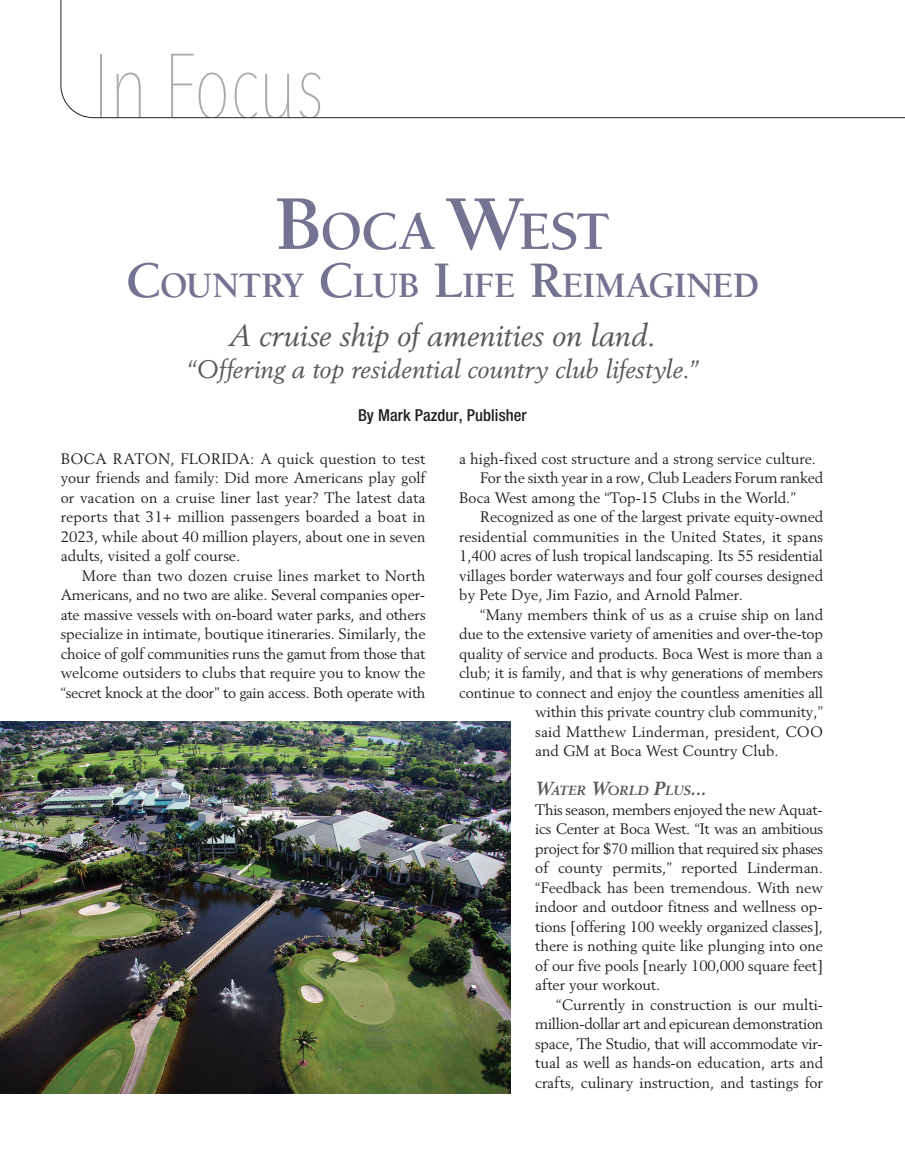
<style>
.page{position:relative;width:905px;height:1161px;background:#fff}
.page>*{position:absolute;margin:0;border:0;box-sizing:border-box;transform-origin:0 0}
.t1{font:200 90px "Avenir Next Condensed";letter-spacing:-.005em;color:#a8a9ad}
.t2{font:700 55.65px "Berkeley";letter-spacing:-.03em;color:#747392}
.t3{font:700 36.75px "Berkeley";letter-spacing:-.03em;color:#747392}
.t4{font:italic 30px "Berling";letter-spacing:-.005em;color:#57585a}
.t5{font:italic 25.2px "Berling";letter-spacing:.005em;color:#57585a}
.t6{font:16.5px "Helvetica Neue LT Std Med Cn Regular";letter-spacing:.005em;color:#231f20}
.t7{font:15px/19.5px "Berling";letter-spacing:-.01em;color:#231f20;text-align:justify}
.t8{font:15px "Berling";letter-spacing:.01em;color:#231f20}
.t9{font:italic 700 13.2px "Berling";color:#57585a}
.s1{font-size:79.5px}
.s2{font-size:52.5px}
.s3{font-size:18.75px}
</style>
<div class="page">
<svg style="left:61px;top:0;width:843px;height:118px"></svg>
<img style="left:0;top:721px;width:510px;height:373px">
<p class="t1" style="left:91px;top:32px;width:234px">In Focus</p>
<p class="t2" style="left:274px;top:202px;width:338px"><span class="s1">B</span>OCA <span class="s1">W</span>EST</p>
<p class="t3" style="left:125px;top:266px;width:635px"><span class="s2">C</span>OUNTRY <span class="s2">C</span>LUB <span class="s2">L</span>IFE <span class="s2">R</span>EIMAGINED</p>
<p class="t4" style="left:229px;top:318px;width:428px">A cruise ship of amenities on land.</p>
<p class="t5" style="left:187px;top:354px;width:513px">“Offering a top residential country club lifestyle.”</p>
<p class="t6" style="left:358px;top:405px;width:170px">By Mark Pazdur, Publisher</p>
<p class="t7" style="left:61px;top:448px;width:366px">BOCA RATON, FLORIDA: A quick question to test your friends and family: Did more Americans play golf or vacation on a cruise liner last year? The latest data reports that 31+ million passengers boarded a boat in 2023, while about 40 million players, about one in seven adults, visited a golf course.</p>
<p class="t7" style="left:61px;top:565px;width:366px;text-indent:21px">More than two dozen cruise lines market to North Americans, and no two are alike. Several companies oper&shy;ate massive vessels with on-board water parks, and others specialize in intimate, boutique itineraries. Similarly, the choice of golf communities runs the gamut from those that welcome outsiders to clubs that require you to know the “secret knock at the door” to gain access. Both operate with</p>
<p class="t7" style="left:459px;top:448px;width:358px">a high-fixed cost structure and a strong service culture.</p>
<p class="t7" style="left:459px;top:468px;width:365px;text-indent:21px">For the sixth year in a row, Club Leaders Forum ranked<br>Boca West among the “Top-15 Clubs in the World.”</p>
<p class="t7" style="left:459px;top:507px;width:365px;text-indent:21px">Recognized as one of the largest private equity-owned residential communities in the United States, it spans 1,400 acres of lush tropical landscaping. Its 55 residential villages border waterways and four golf courses designed by Pete Dye, Jim Fazio, and Arnold Palmer.</p>
<p class="t7" style="left:480px;top:604px;width:344px">“Many members think of us as a cruise ship on land</p>
<p class="t7" style="left:459px;top:624px;width:365px">due to the extensive variety of amenities and over-the-top</p>
<p class="t7" style="left:459px;top:643px;width:365px">quality of service and products. Boca West is more than a</p>
<p class="t7" style="left:459px;top:663px;width:365px">club; it is family, and that is why generations of members</p>
<p class="t7" style="left:459px;top:682px;width:365px">continue to connect and enjoy the countless amenities all</p>
<p class="t7" style="left:535px;top:702px;width:289px">within this private country club community,”</p>
<p class="t8" style="left:535px;top:722px;width:289px">said Matthew Linderman, president, COO</p>
<p class="t7" style="left:535px;top:741px;width:245px">and GM at Boca West Country Club.</p>
<p class="t9" style="left:535px;top:782px;width:173px"><span class="s3">W</span>ATER <span class="s3">W</span>ORLD <span class="s3">P</span>LUS<span class="s3">...</span></p>
<p class="t7" style="left:535px;top:799px;width:289px">This season, members enjoyed the new Aquat&shy;ics Center at Boca West. “It was an ambitious project for $70 million that required six phases of county permits,” reported Linderman. “Feedback has been tremendous. With new indoor and outdoor fitness and wellness op&shy;tions [offering 100 weekly organized classes], there is nothing quite like plunging into one of our five pools [nearly 100,000 square feet] after your workout.</p>
<p class="t7" style="left:535px;top:994px;width:289px;text-indent:21px">“Currently in construction is our multi&shy;million-dollar art and epicurean demonstration space, The Studio, that will accommodate vir&shy;tual as well as hands-on education, arts and crafts, culinary instruction, and tastings for</p>
</div>
